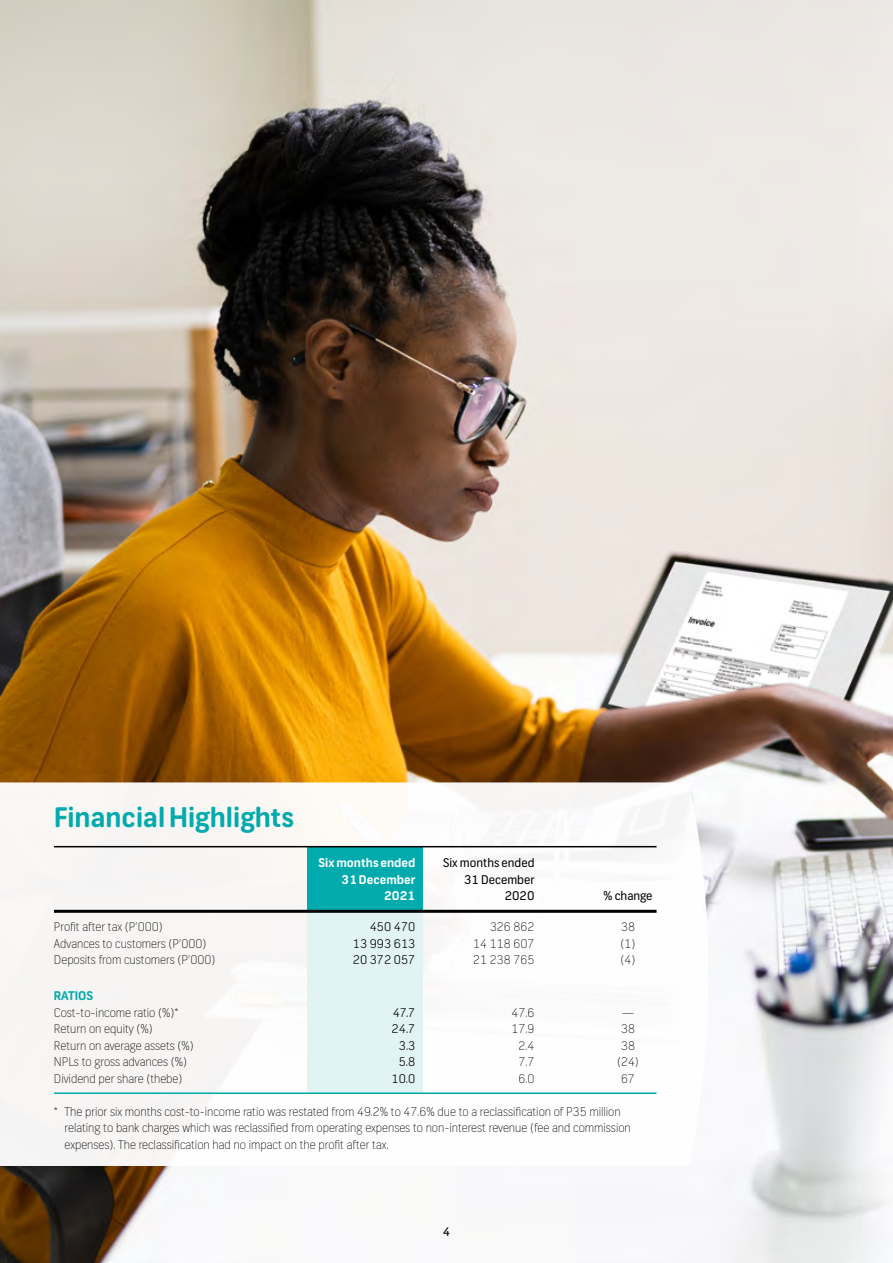
<style>
.page{position:relative;width:893px;height:1263px;background:#fff}
.page>*{position:absolute;margin:0;border:0;box-sizing:border-box;transform-origin:0 0}
.t1{font:700 27px "FNB Sans";color:#00aaad}
.t2{font:100 12px/16.5px "FNB Sans";color:#000}
.t3{font:300 12px "FNB Sans";color:#000}
.t4{font:12px "FNB Sans";color:#000}
.t5{font:700 12px "FNB Sans";color:#fff}
.t6{font:700 12px "FNB Sans";color:#00aaad}
</style>
<div class="page">
<img style="left:0;top:0;width:893px;height:1263px">
<svg style="left:0;top:782px;width:708px;height:384px"></svg>
<div style="left:307px;top:847px;width:116px;height:64px;background:#00aaad"></div>
<div style="left:307px;top:911px;width:116px;height:183px;background:#e2f3f3"></div>
<hr style="left:54px;top:910px;width:603px;height:3px;background:#000">
<hr style="left:54px;top:846px;width:603px;height:1px;background:#000">
<hr style="left:54px;top:1092px;width:603px;height:2px;background:#00aaad">
<h1 class="t1" style="left:54px;top:801px;width:242px">Financial Highlights</h1>
<p class="t5" style="left:319px;top:855px;width:98px">Six months ended</p>
<p class="t4" style="left:443px;top:855px;width:93px">Six months ended</p>
<p class="t5" style="left:341px;top:872px;width:75px">31 December</p>
<p class="t4" style="left:464px;top:872px;width:72px">31 December</p>
<p class="t5" style="left:384px;top:888px;width:33px">2021</p>
<p class="t4" style="left:505px;top:888px;width:31px">2020</p>
<p class="t4" style="left:603px;top:888px;width:51px">% change</p>
<p class="t2" style="left:54px;top:919px;width:110px">Profit after tax (P’000)</p>
<p class="t3" style="left:370px;top:920px;width:47px">450 470</p>
<p class="t2" style="left:490px;top:919px;width:46px">326 862</p>
<p class="t2" style="left:621px;top:919px;width:15px">38</p>
<p class="t2" style="left:54px;top:935px;width:154px">Advances to customers (P’000)</p>
<p class="t3" style="left:353px;top:936px;width:64px">13 993 613</p>
<p class="t2" style="left:473px;top:935px;width:63px">14 118 607</p>
<p class="t2" style="left:621px;top:935px;width:16px">(1)</p>
<p class="t2" style="left:54px;top:952px;width:163px">Deposits from customers (P’000)</p>
<p class="t3" style="left:353px;top:953px;width:64px">20 372 057</p>
<p class="t2" style="left:473px;top:952px;width:63px">21 238 765</p>
<p class="t2" style="left:621px;top:952px;width:16px">(4)</p>
<p class="t6" style="left:54px;top:989px;width:41px">RATIOS</p>
<p class="t2" style="left:54px;top:1004px;width:126px">Cost-to-income ratio (%)*</p>
<p class="t3" style="left:393px;top:1005px;width:24px">47.7</p>
<p class="t2" style="left:512px;top:1004px;width:24px">47.6</p>
<p class="t2" style="left:622px;top:1004px;width:14px">—</p>
<p class="t2" style="left:54px;top:1021px;width:100px">Return on equity (%)</p>
<p class="t3" style="left:392px;top:1022px;width:25px">24.7</p>
<p class="t2" style="left:512px;top:1021px;width:24px">17.9</p>
<p class="t2" style="left:621px;top:1021px;width:15px">38</p>
<p class="t2" style="left:54px;top:1037px;width:141px">Return on average assets (%)</p>
<p class="t3" style="left:399px;top:1038px;width:18px">3.3</p>
<p class="t2" style="left:519px;top:1037px;width:17px">2.4</p>
<p class="t2" style="left:621px;top:1037px;width:15px">38</p>
<p class="t2" style="left:54px;top:1054px;width:135px">NPLs to gross advances (%)</p>
<p class="t3" style="left:399px;top:1055px;width:18px">5.8</p>
<p class="t2" style="left:519px;top:1054px;width:17px">7.7</p>
<p class="t2" style="left:617px;top:1054px;width:23px">(24)</p>
<p class="t2" style="left:54px;top:1070px;width:130px">Dividend per share (thebe)</p>
<p class="t3" style="left:392px;top:1071px;width:25px">10.0</p>
<p class="t2" style="left:518px;top:1070px;width:17px">6.0</p>
<p class="t2" style="left:621px;top:1070px;width:15px">67</p>
<p class="t2" style="left:65px;top:1103px;width:568px;text-indent:-11px">* The prior six months cost-to-income ratio was restated from 49.2% to 47.6% due to a reclassification of P35 million relating to bank charges which was reclassified from operating expenses to non-interest revenue (fee and commission expenses). The reclassification had no impact on the profit after tax.</p>
<p class="t4" style="left:443px;top:1224px;width:9px">4</p>
</div>
